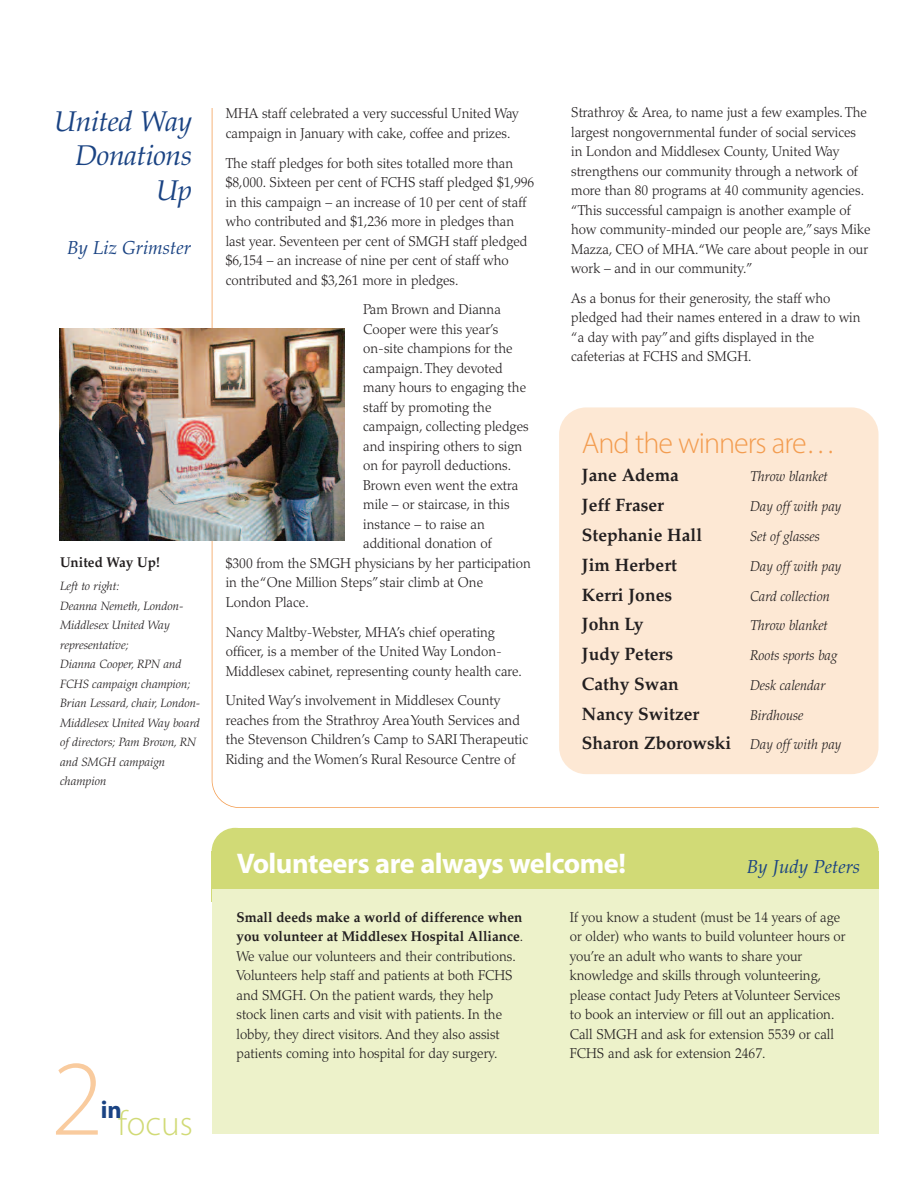
<style>
.page{position:relative;width:918px;height:1188px;background:#fff}
.page>*{position:absolute;margin:0;border:0;box-sizing:border-box;transform-origin:0 0}
.t1{font:300 108px "Myriad Pro";color:#f9cb9e}
.t2{font:300 35.1px "Myriad Pro";color:#d1da76}
.t3{font:300 30px "Myriad Pro";letter-spacing:-.035em;color:#f39c4f}
.t4{font:700 28.5px "Myriad";letter-spacing:-.015em;color:#fff}
.t5{font:italic 28.5px/34.5px "Palatino";letter-spacing:-.015em;color:#1a4383;text-align:right}
.t6{font:700 24.45px "Myriad";color:#1a4383}
.t7{font:italic 18.75px "Palatino";color:#1a4383}
.t8{font:700 18px "Palatino";color:#231f20}
.t9{font:300 14.25px/19.5px "Palatino";color:#231f20;scale:.95 1}
.t10{font:italic 300 14.25px "Palatino";color:#231f20;scale:.95 1}
.t11{font:700 14.25px "Palatino";color:#231f20;scale:.95 1}
.t12{font:italic 300 12px/19.5px "Palatino";color:#231f20}
.s1{font-weight:300;font-style:italic;font-size:14.25px}
.s2{font-weight:700}
</style>
<div class="page">
<div style="left:232px;top:828px;width:623px;height:70px;background:#d1da76"></div>
<div style="left:212px;top:828px;width:47px;height:47px;background:#d1da76;border-radius:50%"></div>
<div style="left:212px;top:851px;width:64px;height:51px;background:#d1da76"></div>
<div style="left:831px;top:828px;width:48px;height:47px;background:#d1da76;border-radius:50%"></div>
<div style="left:820px;top:851px;width:59px;height:53px;background:#d1da76"></div>
<div style="left:212px;top:890px;width:667px;height:244px;background:#edf2ca"></div>
<svg style="left:212px;top:108px;width:667px;height:700px"></svg>
<div style="left:221px;top:315px;width:141px;height:238px;background:#fff"></div>
<img style="left:59px;top:329px;width:286px;height:212px">
<h3 class="t5" style="left:54px;top:107px;width:140px">United Way<br>Donations<br>Up</h3>
<h3 class="t7" style="left:67px;top:240px;width:125px">By Liz Grimster</h3>
<p class="t11" style="left:60px;top:557px;width:106px">United Way Up!</p>
<p class="t12" style="left:60px;top:578px;width:142px">Left to right:<br>Deanna Nemeth, London-<br>Middlesex United Way representative;<br>Dianna Cooper, RPN and<br>FCHS campaign champion;<br>Brian Lessard, chair, London-<br>Middlesex United Way board of directors; Pam Brown, RN and SMGH campaign champion</p>
<h1 class="t1" style="left:51px;top:1058px;width:54px">2</h1>
<h3 class="t6" style="left:101px;top:1101px;width:23px">in</h3>
<h2 class="t2" style="left:118px;top:1110px;width:77px">focus</h2>
<p class="t9" style="left:226px;top:105px;width:310px">MHA staff celebrated a very successful United Way campaign in January with cake, coffee and prizes.</p>
<p class="t9" style="left:226px;top:155px;width:326px">The staff pledges for both sites totalled more than $8,000. Sixteen per cent of FCHS staff pledged $1,996 in this campaign – an increase of 10 per cent of staff who contributed and $1,236 more in pledges than last year. Seventeen per cent of SMGH staff pledged $6,154 – an increase of nine per cent of staff who contributed and $3,261 more in pledges.</p>
<p class="t9" style="left:363px;top:301px;width:146px">Pam Brown and Dianna</p>
<p class="t9" style="left:363px;top:321px;width:144px">Cooper were this year’s</p>
<p class="t9" style="left:363px;top:340px;width:159px">on-site champions for the</p>
<p class="t9" style="left:363px;top:360px;width:148px">campaign. They devoted</p>
<p class="t9" style="left:363px;top:379px;width:173px">many hours to engaging the</p>
<p class="t9" style="left:363px;top:399px;width:137px">staff by promoting the</p>
<p class="t9" style="left:363px;top:418px;width:176px">campaign, collecting pledges</p>
<p class="t9" style="left:363px;top:438px;width:169px">and inspiring others to sign</p>
<p class="t9" style="left:363px;top:457px;width:157px">on for payroll deductions.</p>
<p class="t9" style="left:363px;top:477px;width:165px">Brown even went the extra</p>
<p class="t9" style="left:363px;top:496px;width:156px">mile – or staircase, in this</p>
<p class="t9" style="left:363px;top:516px;width:130px">instance – to raise an</p>
<p class="t9" style="left:363px;top:535px;width:137px">additional donation of</p>
<p class="t9" style="left:226px;top:555px;width:323px">$300 from the SMGH physicians by her participation</p>
<p class="t9" style="left:226px;top:574px;width:272px">in the “One Million Steps”stair climb at One</p>
<p class="t9" style="left:226px;top:594px;width:89px">London Place.</p>
<p class="t9" style="left:226px;top:624px;width:313px">Nancy Maltby-Webster, MHA’s chief operating officer, is a member of the United Way London-<br>Middlesex cabinet, representing county health care.</p>
<p class="t9" style="left:226px;top:692px;width:320px">United Way’s involvement in Middlesex County reaches from the Strathroy Area Youth Services and the Stevenson Children’s Camp to SARI Therapeutic Riding and the Women’s Rural Resource Centre of</p>
<p class="t9" style="left:571px;top:104px;width:317px">Strathroy &amp; Area, to name just a few examples. The largest nongovernmental funder of social services in London and Middlesex County, United Way strengthens our community through a network of more than 80 programs at 40 community agencies. “This successful campaign is another example of how community-minded our people are,”says Mike Mazza, CEO of MHA.“We care about people in our work – and in our community.”</p>
<p class="t9" style="left:571px;top:290px;width:306px">As a bonus for their generosity, the staff who pledged had their names entered in a draw to win “a day with pay”and gifts displayed in the cafeterias at FCHS and SMGH.</p>
<h3 class="t3" style="left:582px;top:432px;width:255px">And the winners are…</h3>
<p class="t8" style="left:582px;top:469px;width:98px">Jane Adema</p>
<p class="t10" style="left:750px;top:471px;width:83px">Throw blanket</p>
<p class="t8" style="left:582px;top:498px;width:84px">Jeff Fraser</p>
<p class="t10" style="left:750px;top:501px;width:98px">Day off with pay</p>
<p class="t8" style="left:582px;top:528px;width:122px">Stephanie Hall</p>
<p class="t10" style="left:750px;top:531px;width:75px">Set of glasses</p>
<p class="t8" style="left:582px;top:558px;width:96px">Jim Herbert</p>
<p class="t10" style="left:750px;top:560px;width:98px">Day off with pay</p>
<p class="t8" style="left:582px;top:588px;width:92px">Kerri Jones</p>
<p class="t10" style="left:750px;top:590px;width:85px">Card collection</p>
<p class="t8" style="left:582px;top:617px;width:63px">John Ly</p>
<p class="t10" style="left:750px;top:620px;width:83px">Throw blanket</p>
<p class="t8" style="left:582px;top:647px;width:93px">Judy Peters</p>
<p class="t10" style="left:750px;top:650px;width:93px">Roots sports bag</p>
<p class="t8" style="left:582px;top:677px;width:98px">Cathy Swan</p>
<p class="t10" style="left:750px;top:679px;width:81px">Desk calendar</p>
<p class="t8" style="left:582px;top:707px;width:119px">Nancy Switzer</p>
<p class="t10" style="left:750px;top:709px;width:58px">Birdhouse</p>
<p class="t8" style="left:582px;top:736px;width:261px">Sharon Zborowski <span class="s1">Day off with pay</span></p>
<h3 class="t4" style="left:237px;top:853px;width:391px">Volunteers are always welcome!</h3>
<h3 class="t7" style="left:747px;top:859px;width:115px">By Judy Peters</h3>
<p class="t9" style="left:570px;top:908px;width:292px">If you know a student (must be 14 years of age or older) who wants to build volunteer hours or you’re an adult who wants to share your knowledge and skills through volunteering, please contact Judy Peters at Volunteer Services to book an interview or fill out an application.<br>Call SMGH and ask for extension 5539 or call FCHS and ask for extension 2467.</p>
<p class="t9" style="left:237px;top:909px;width:303px"><span class="s2">Small deeds make a world of difference when you volunteer at Middlesex Hospital Alliance</span>.<br>We value our volunteers and their contributions.<br>Volunteers help staff and patients at both FCHS and SMGH. On the patient wards, they help stock linen carts and visit with patients. In the lobby, they direct visitors. And they also assist patients coming into hospital for day surgery.</p>
</div>
